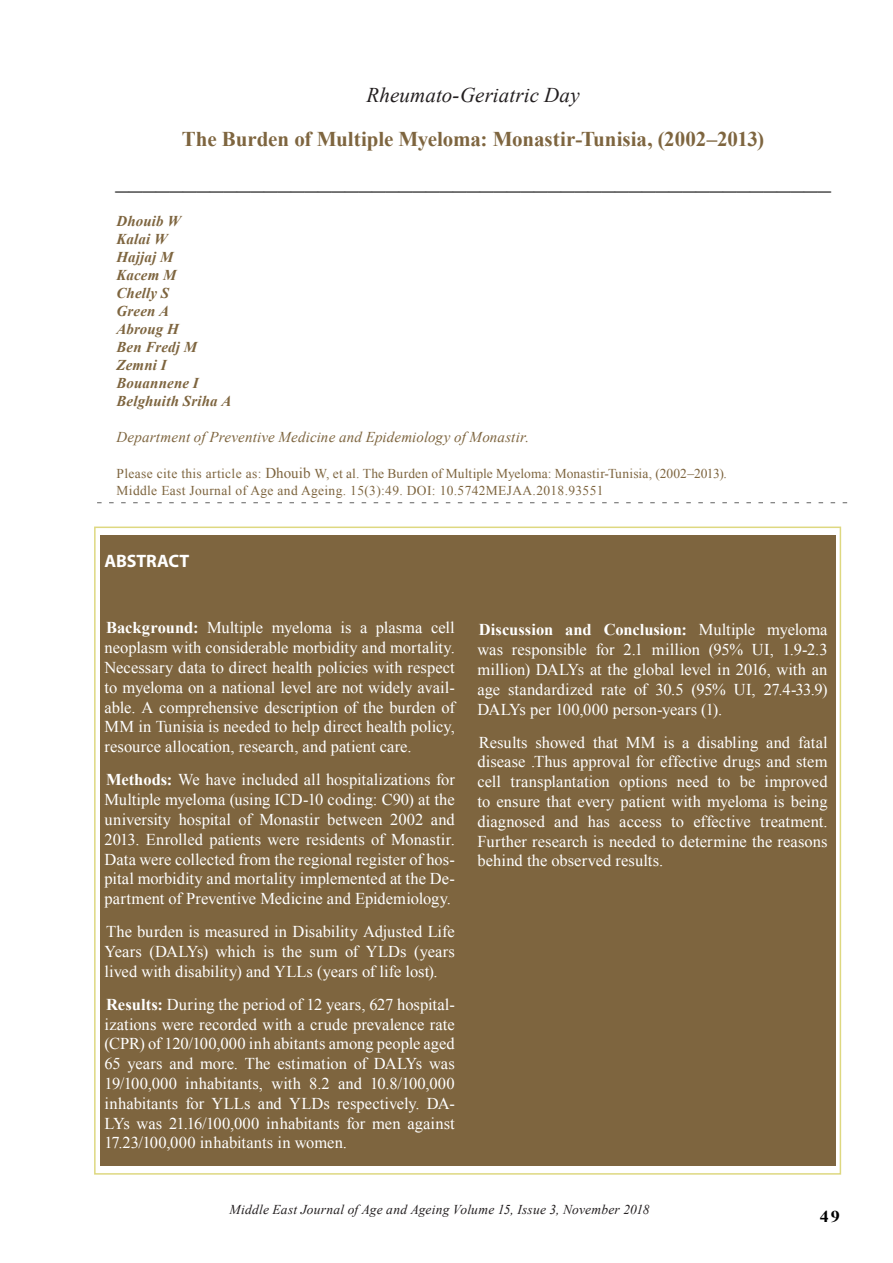
<style>
.page{position:relative;width:893px;height:1263px;background:#fff}
.page>*{position:absolute;margin:0;border:0;box-sizing:border-box;transform-origin:0 0}
.mejaa-contents{font:700 27px "Times New Roman";color:#616161}
.mejaa-contents-2{font:700 21px "Times New Roman";letter-spacing:-.005em;color:#7e653f}
.mejaa-contents-3{font:italic 21px "Times New Roman";letter-spacing:.005em;color:#231f20}
.mejaa_subheading{font:700 18px "Myriad";letter-spacing:-.005em;color:#fff}
.mejaa_subheading-2{font:16.5px/19.8px "Times New Roman";letter-spacing:.005em;color:#fff;text-align:justify}
.t1{font:italic 16.5px "Times New Roman";color:#000}
.t2{font:700 16.5px "Times New Roman";color:#000;scale:1.1 1}
.Author{font:italic 700 15px/18px "Times New Roman";letter-spacing:.01em;color:#7e653f}
.Author-2{font:italic 15px "Times New Roman";letter-spacing:.01em;color:#7e653f}
.Author-3{font:13.5px "Times New Roman";letter-spacing:.025em;color:#7e653f}
.mejaa_table___figure{font:italic 13.5px "Times New Roman";letter-spacing:.015em;color:#231f20}
.s1{font-size:15px}
.s2{font-weight:700}
</style>
<div class="page">
<svg style="left:97px;top:502px;width:750px;height:1px"></svg>
<div style="left:100px;top:535px;width:735px;height:630px;background:#7e653f"></div>
<p class="mejaa-contents-3" style="left:366px;top:80px;width:215px">Rheumato-Geriatric Day</p>
<p class="mejaa-contents-2" style="left:182px;top:125px;width:584px">The Burden of Multiple Myeloma: Monastir-Tunisia, (2002–2013)</p>
<p class="mejaa-contents" style="left:115px;top:159px;width:717px">_____________________________________________________</p>
<p class="Author" style="left:117px;top:212px;width:116px">Dhouib W<br>Kalai W<br>Hajjaj M<br>Kacem M<br>Chelly S<br>Green A<br>Abroug H<br>Ben Fredj M<br>Zemni I<br>Bouannene I<br>Belghuith Sriha A</p>
<p class="Author-2" style="left:117px;top:427px;width:414px">Department of Preventive Medicine and Epidemiology of Monastir.</p>
<p class="Author-3" style="left:117px;top:465px;width:612px">Please cite this article as: <span class="s1">Dhouib</span> W, et al. The Burden of Multiple Myeloma: Monastir-Tunisia, (2002–2013).</p>
<p class="Author-3" style="left:117px;top:481px;width:488px">Middle East Journal of Age and Ageing. 15(3):49. DOI: 10.5742MEJAA.2018.93551</p>
<p class="mejaa_subheading" style="left:105px;top:552px;width:86px">ABSTRACT</p>
<p class="mejaa_subheading-2" style="left:105px;top:618px;width:352px"><span class="s2">Background:</span> Multiple myeloma is a plasma cell neoplasm with considerable morbidity and mortality.<br>Necessary data to direct health policies with respect to myeloma on a national level are not widely avail&shy;able. A comprehensive description of the burden of MM in Tunisia is needed to help direct health policy, resource allocation, research, and patient care.</p>
<p class="mejaa_subheading-2" style="left:105px;top:770px;width:352px"><span class="s2">Methods:</span> We have included all hospitalizations for Multiple myeloma (using ICD-10 coding: C90) at the university hospital of Monastir between 2002 and 2013. Enrolled patients were residents of Monastir.<br>Data were collected from the regional register of hos&shy;pital morbidity and mortality implemented at the De&shy;partment of Preventive Medicine and Epidemiology.</p>
<p class="mejaa_subheading-2" style="left:105px;top:921px;width:352px">The burden is measured in Disability Adjusted Life Years (DALYs) which is the sum of YLDs (years lived with disability) and YLLs (years of life lost).</p>
<p class="mejaa_subheading-2" style="left:105px;top:994px;width:352px"><span class="s2">Results:</span> During the period of 12 years, 627 hospital&shy;izations were recorded with a crude prevalence rate (CPR) of 120/100,000 inh abitants among people aged 65 years and more. The estimation of DALYs was 19/100,000 inhabitants, with 8.2 and 10.8/100,000 inhabitants for YLLs and YLDs respectively. DA-LYs was 21.16/100,000 inhabitants for men against 17.23/100,000 inhabitants in women.</p>
<p class="mejaa_subheading-2" style="left:477px;top:620px;width:352px"><span class="s2">Discussion and Conclusion:</span> Multiple myeloma was responsible for 2.1 million (95% UI, 1.9-2.3 million) DALYs at the global level in 2016, with an age standardized rate of 30.5 (95% UI, 27.4-33.9)<br>DALYs per 100,000 person-years (1).</p>
<p class="mejaa_subheading-2" style="left:477px;top:732px;width:352px">Results showed that MM is a disabling and fatal disease .Thus approval for effective drugs and stem cell transplantation options need to be improved to ensure that every patient with myeloma is being diagnosed and has access to effective treatment.<br>Further research is needed to determine the reasons behind the observed results.</p>
<p class="mejaa_table___figure" style="left:230px;top:1200px;width:421px">Middle East Journal of Age and Ageing Volume 15, Issue 3, November 2018</p>
<p class="t1" style="left:245px;top:1205px;width:425px">Middle East Journal of Age and Ageing 2009; Volume 6, Issue 5</p>
<p class="t2" style="left:820px;top:1205px;width:20px">49</p>
</div>
